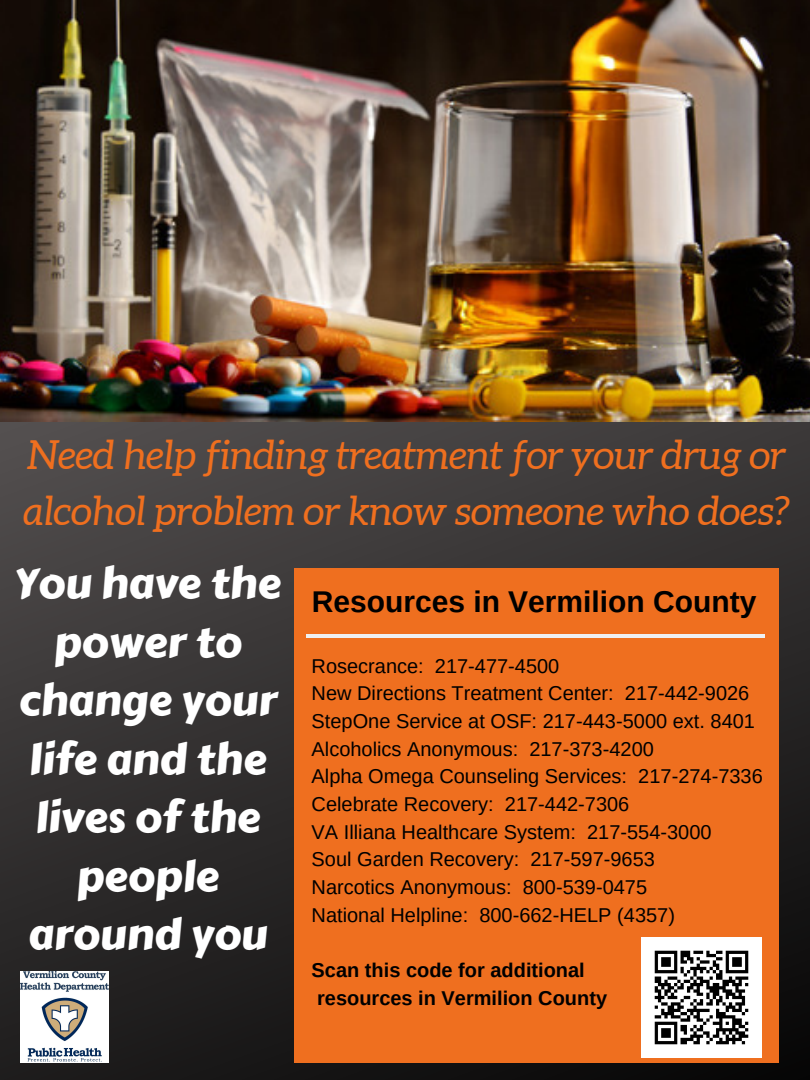
<style>
.page{position:relative;width:810px;height:1080px;background:#fff}
.page>*{position:absolute;margin:0;border:0;box-sizing:border-box;transform-origin:0 0}
.t1{font:42.5px/58.4px "Carter One";color:#fff;text-align:center}
.t2{font:italic 40px/56.1px "Aleo";color:#ef6f1f}
.t3{font:700 30px "Arimo";color:#000}
.t4{font:20px/27.6px "Arimo";color:#000}
.t5{font:700 20px/27.6px "Arimo";color:#000}
</style>
<div class="page">
<img style="left:0;top:421px;width:810px;height:659px">
<img style="left:0;top:0;width:810px;height:421px">
<div style="left:294px;top:568px;width:485px;height:495px;background:#ef6f1f"></div>
<img style="left:641px;top:937px;width:120px;height:120px">
<hr style="left:307px;top:634px;width:458px;height:4px;background:#eff0f2">
<img style="left:21px;top:972px;width:87px;height:91px">
<h2 class="t2" style="left:23px;top:427px;width:768px">Need help finding treatment for your drug or alcohol problem or know someone who does?</h2>
<h1 class="t1" style="left:15px;top:555px;width:268px">You have the power to change your life and the lives of the people around you</h1>
<h3 class="t3" style="left:312px;top:585px;width:446px">Resources in Vermilion County</h3>
<p class="t4" style="left:312px;top:652px;width:453px">Rosecrance: 217-477-4500<br>New Directions Treatment Center: 217-442-9026<br>StepOne Service at OSF: 217-443-5000 ext. 8401<br>Alcoholics Anonymous: 217-373-4200<br>Alpha Omega Counseling Services: 217-274-7336<br>Celebrate Recovery: 217-442-7306<br>VA Illiana Healthcare System: 217-554-3000<br>Soul Garden Recovery: 217-597-9653<br>Narcotics Anonymous: 800-539-0475<br>National Helpline: 800-662-HELP (4357)</p>
<p class="t5" style="left:312px;top:956px;width:297px">Scan this code for additional resources in Vermilion County</p>
</div>
